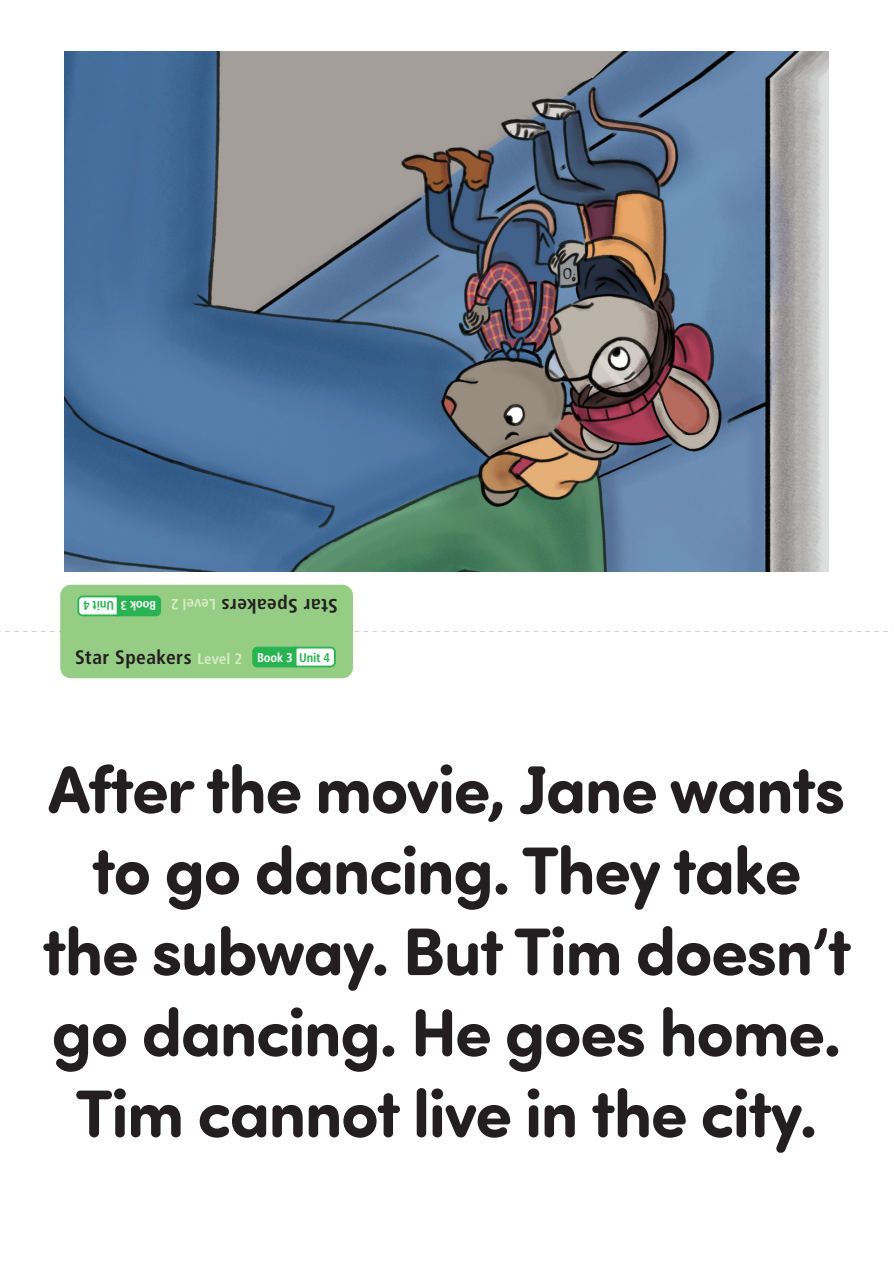
<style>
.page{position:relative;width:893px;height:1263px;background:#fff}
.page>*{position:absolute;margin:0;border:0;box-sizing:border-box;transform-origin:0 0}
.t1{font:700 67.5px/81px "Sofia Pro Soft CPS";letter-spacing:-.025em;color:#231f20;text-align:center}
.t2{font:700 condensed 19.5px "Frutiger";letter-spacing:.02em;color:#231f20}
.t3{font:700 condensed 15px "Frutiger";letter-spacing:.005em;color:#dbebc4}
.t4{font:700 condensed 12.6px "Frutiger";letter-spacing:-.01em;color:#fff}
.t5{font:700 condensed 12.6px "Frutiger";letter-spacing:-.01em;color:#2ab352}
.s1{font-size:15px;color:#dbebc4}
</style>
<div class="page">
<img style="left:64px;top:52px;width:765px;height:519px">
<svg style="left:0;top:585px;width:893px;height:93px"></svg>
<p class="t5" style="left:114px;top:613px;width:32px;rotate:-180deg">Unit 4</p>
<p class="t4" style="left:156px;top:613px;width:37px;rotate:-180deg">Book 3</p>
<p class="t3" style="left:216px;top:613px;width:46px;rotate:-180deg">Level 2</p>
<p class="t2" style="left:338px;top:617px;width:118px;rotate:-180deg">Star Speakers</p>
<p class="t2" style="left:75px;top:646px;width:168px">Star Speakers <span class="s1">Level 2</span></p>
<p class="t4" style="left:257px;top:650px;width:37px">Book 3</p>
<p class="t5" style="left:299px;top:650px;width:32px">Unit 4</p>
<p class="t1" style="left:43px;top:745px;width:810px">After the movie, Jane wants to go dancing. They take the subway. But Tim doesn’t go dancing. He goes home.<br>Tim cannot live in the city.</p>
</div>
